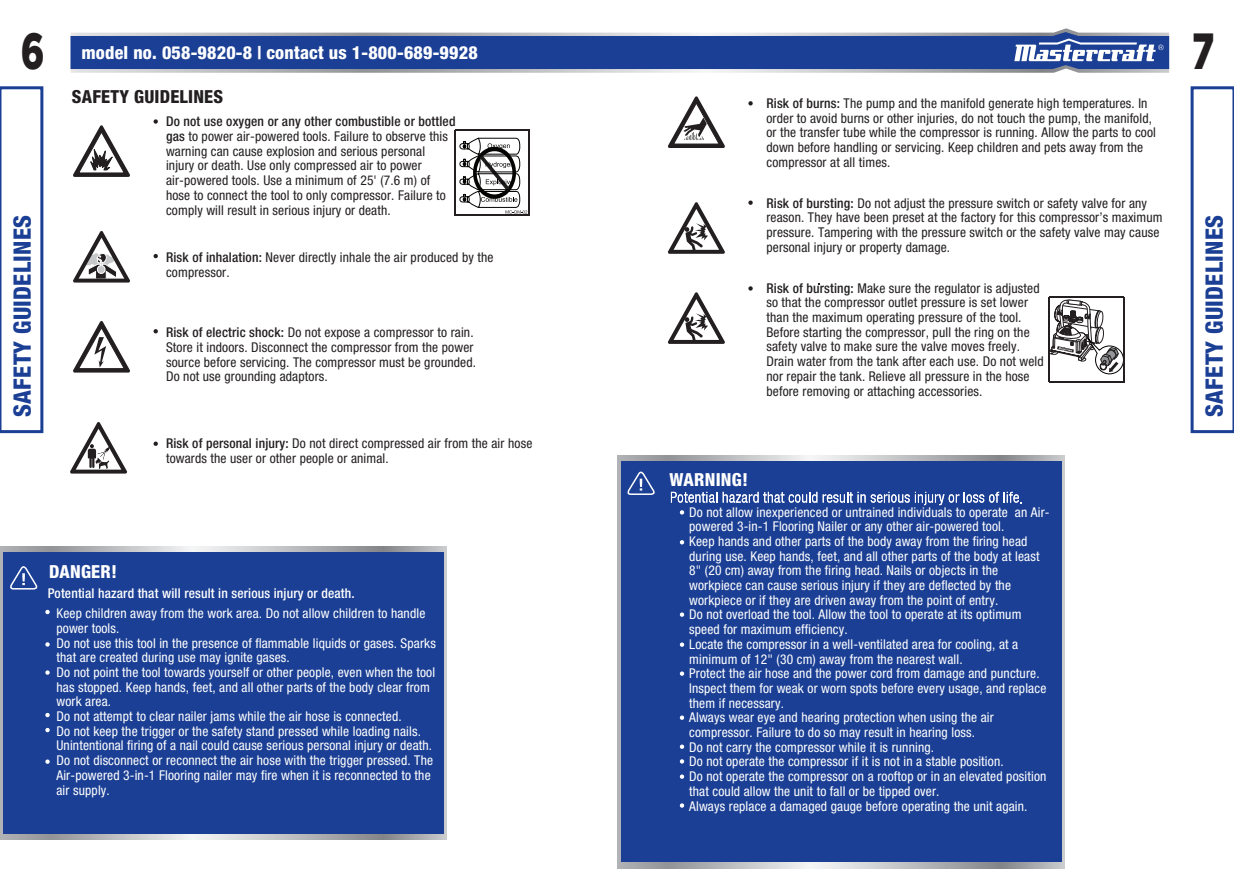
<style>
.page{position:relative;width:1234px;height:893px;background:#fff}
.page>*{position:absolute;margin:0;border:0;box-sizing:border-box;transform-origin:0 0}
.t1{font:900 50.85px "Gotham";color:#231f20;scale:.71 1}
.t2{font:800 condensed 24px "Helvetica Neue LT Std";letter-spacing:.01em;color:#1b3f94}
.t3{font:800 condensed 18px "Helvetica Neue LT Std";letter-spacing:.01em;color:#fff}
.t4{font:800 condensed 18px "Helvetica Neue LT Std";letter-spacing:.01em;color:#231f20}
.t5{font:condensed 13.5px/14.7px "Helvetica Neue LT Std";letter-spacing:.01em;color:#fff}
.t6{font:condensed 13.5px/14.7px "Helvetica Neue LT Std";letter-spacing:.01em;color:#231f20}
.t7{font:500 condensed 13.5px "Helvetica Neue LT Std";letter-spacing:.01em;color:#fff}
.s1{font-weight:500}
</style>
<div class="page">
<svg style="left:1190px;top:86px;width:43px;height:347px"></svg>
<svg style="left:0;top:547px;width:446px;height:292px;background:#b2b5bb"></svg>
<div style="left:3px;top:552px;width:440px;height:282px;background:#1b3f94"></div>
<svg style="left:617px;top:455px;width:447px;height:413px;background:#a9aeb9"></svg>
<div style="left:621px;top:462px;width:440px;height:400px;background:#1b3f94"></div>
<svg style="left:10px;top:566px;width:28px;height:24px"></svg>
<svg style="left:45px;top:610px;width:5px;height:4px"></svg>
<svg style="left:45px;top:642px;width:5px;height:5px"></svg>
<svg style="left:45px;top:670px;width:5px;height:5px"></svg>
<svg style="left:45px;top:713px;width:5px;height:4px"></svg>
<svg style="left:45px;top:728px;width:5px;height:4px"></svg>
<svg style="left:45px;top:759px;width:5px;height:5px"></svg>
<svg style="left:153px;top:119px;width:5px;height:5px"></svg>
<svg style="left:73px;top:125px;width:57px;height:52px"></svg>
<svg style="left:459px;top:137px;width:68px;height:77px"></svg>
<hr style="left:454px;top:130px;width:75px;height:1px;background:#231f20">
<hr style="left:528px;top:130px;width:1px;height:85px;background:#231f20">
<hr style="left:453px;top:214px;width:75px;height:1px;background:#231f20">
<hr style="left:453px;top:130px;width:2px;height:85px;background:#231f20">
<svg style="left:153px;top:254px;width:5px;height:4px"></svg>
<svg style="left:73px;top:321px;width:57px;height:52px"></svg>
<svg style="left:153px;top:329px;width:5px;height:4px"></svg>
<svg style="left:70px;top:422px;width:57px;height:52px"></svg>
<svg style="left:153px;top:442px;width:5px;height:4px"></svg>
<svg style="left:73px;top:231px;width:57px;height:52px"></svg>
<svg style="left:748px;top:101px;width:4px;height:5px"></svg>
<svg style="left:748px;top:201px;width:4px;height:4px"></svg>
<svg style="left:668px;top:96px;width:56px;height:52px"></svg>
<svg style="left:748px;top:286px;width:4px;height:5px"></svg>
<svg style="left:668px;top:292px;width:56px;height:52px"></svg>
<svg style="left:668px;top:202px;width:56px;height:52px"></svg>
<svg style="left:1049px;top:296px;width:74px;height:78px"></svg>
<hr style="left:1049px;top:297px;width:75px;height:1px;background:#231f20">
<hr style="left:1122px;top:297px;width:2px;height:85px;background:#231f20">
<hr style="left:1048px;top:381px;width:75px;height:1px;background:#231f20">
<hr style="left:1048px;top:297px;width:1px;height:85px;background:#231f20">
<svg style="left:627px;top:471px;width:28px;height:24px"></svg>
<svg style="left:670px;top:492px;width:351px;height:23px"></svg>
<svg style="left:679px;top:540px;width:5px;height:4px"></svg>
<svg style="left:679px;top:612px;width:5px;height:5px"></svg>
<svg style="left:679px;top:642px;width:5px;height:5px"></svg>
<svg style="left:679px;top:671px;width:5px;height:5px"></svg>
<svg style="left:679px;top:715px;width:5px;height:5px"></svg>
<svg style="left:679px;top:745px;width:5px;height:4px"></svg>
<svg style="left:679px;top:759px;width:5px;height:5px"></svg>
<svg style="left:679px;top:774px;width:5px;height:5px"></svg>
<svg style="left:679px;top:803px;width:5px;height:5px"></svg>
<svg style="left:71px;top:28px;width:1097px;height:45px"></svg>
<svg style="left:70px;top:32px;width:1098px;height:37px;background:#35549d"></svg>
<svg style="left:0;top:86px;width:43px;height:347px"></svg>
<h1 class="t1" style="left:21px;top:16px;width:35px">6</h1>
<h1 class="t1" style="left:1191px;top:16px;width:33px">7</h1>
<h3 class="t3" style="left:81px;top:41px;width:398px">model no. 058-9820-8 | contact us 1-800-689-9928</h3>
<h3 class="t4" style="left:72px;top:85px;width:153px">SAFETY GUIDELINES</h3>
<p class="t6" style="left:766px;top:96px;width:391px"><span class="s1">Risk of burns:</span> The pump and the manifold generate high temperatures. In order to avoid burns or other injuries, do not touch the pump, the manifold, or the transfer tube while the compressor is running. Allow the parts to cool down before handling or servicing. Keep children and pets away from the compressor at all times.</p>
<p class="t6" style="left:766px;top:196px;width:397px"><span class="s1">Risk of bursting:</span> Do not adjust the pressure switch or safety valve for any reason. They have been preset at the factory for this compressor’s maximum pressure. Tampering with the pressure switch or the safety valve may cause personal injury or property damage.</p>
<p class="t6" style="left:766px;top:280px;width:279px"><span class="s1">Risk of bursting:</span> Make sure the regulator is adjusted so that the compressor outlet pressure is set lower than the maximum operating pressure of the tool.<br>Before starting the compressor, pull the ring on the safety valve to make sure the valve moves freely.<br>Drain water from the tank after each use. Do not weld nor repair the tank. Relieve all pressure in the hose before removing or attaching accessories.</p>
<p class="t6" style="left:166px;top:114px;width:291px"><span class="s1">Do not use oxygen or any other combustible or bottled gas</span> to power air-powered tools. Failure to observe this warning can cause explosion and serious personal injury or death. Use only compressed air to power air-powered tools. Use a minimum of 25' (7.6 m) of hose to connect the tool to only compressor. Failure to comply will result in serious injury or death.</p>
<p class="t6" style="left:166px;top:250px;width:329px"><span class="s1">Risk of inhalation:</span> Never directly inhale the air produced by the compressor.</p>
<h2 class="t2" style="left:7px;top:417px;width:203px;rotate:-90deg">SAFETY GUIDELINES</h2>
<h2 class="t2" style="left:1199px;top:417px;width:203px;rotate:-90deg">SAFETY GUIDELINES</h2>
<p class="t6" style="left:166px;top:325px;width:311px"><span class="s1">Risk of electric shock:</span> Do not expose a compressor to rain.<br>Store it indoors. Disconnect the compressor from the power source before servicing. The compressor must be grounded.<br>Do not use grounding adaptors.</p>
<h3 class="t3" style="left:49px;top:560px;width:69px">DANGER!</h3>
<p class="t6" style="left:166px;top:436px;width:368px"><span class="s1">Risk of personal injury:</span> Do not direct compressed air from the air hose towards the user or other people or animal.</p>
<p class="t7" style="left:48px;top:585px;width:308px">Potential hazard that will result in serious injury or death.</p>
<p class="t5" style="left:56px;top:606px;width:381px">Keep children away from the work area. Do not allow children to handle power tools.<br>Do not use this tool in the presence of flammable liquids or gases. Sparks that are created during use may ignite gases.<br>Do not point the tool towards yourself or other people, even when the tool has stopped. Keep hands, feet, and all other parts of the body clear from work area.<br>Do not attempt to clear nailer jams while the air hose is connected.<br>Do not keep the trigger or the safety stand pressed while loading nails.<br>Unintentional firing of a nail could cause serious personal injury or death.<br>Do not disconnect or reconnect the air hose with the trigger pressed. The Air-powered 3-in-1 Flooring nailer may fire when it is reconnected to the air supply.</p>
<h3 class="t3" style="left:669px;top:469px;width:80px">WARNING!</h3>
<p class="t5" style="left:689px;top:504px;width:362px">Do not allow inexperienced or untrained individuals to operate an Air&shy;powered 3-in-1 Flooring Nailer or any other air-powered tool.<br>Keep hands and other parts of the body away from the firing head during use. Keep hands, feet, and all other parts of the body at least 8" (20 cm) away from the firing head. Nails or objects in the workpiece can cause serious injury if they are deflected by the workpiece or if they are driven away from the point of entry.<br>Do not overload the tool. Allow the tool to operate at its optimum speed for maximum efficiency.<br>Locate the compressor in a well-ventilated area for cooling, at a minimum of 12" (30 cm) away from the nearest wall.<br>Protect the air hose and the power cord from damage and puncture.<br>Inspect them for weak or worn spots before every usage, and replace them if necessary.<br>Always wear eye and hearing protection when using the air compressor. Failure to do so may result in hearing loss.<br>Do not carry the compressor while it is running.<br>Do not operate the compressor if it is not in a stable position.<br>Do not operate the compressor on a rooftop or in an elevated position that could allow the unit to fall or be tipped over.<br>Always replace a damaged gauge before operating the unit again.</p>
</div>
